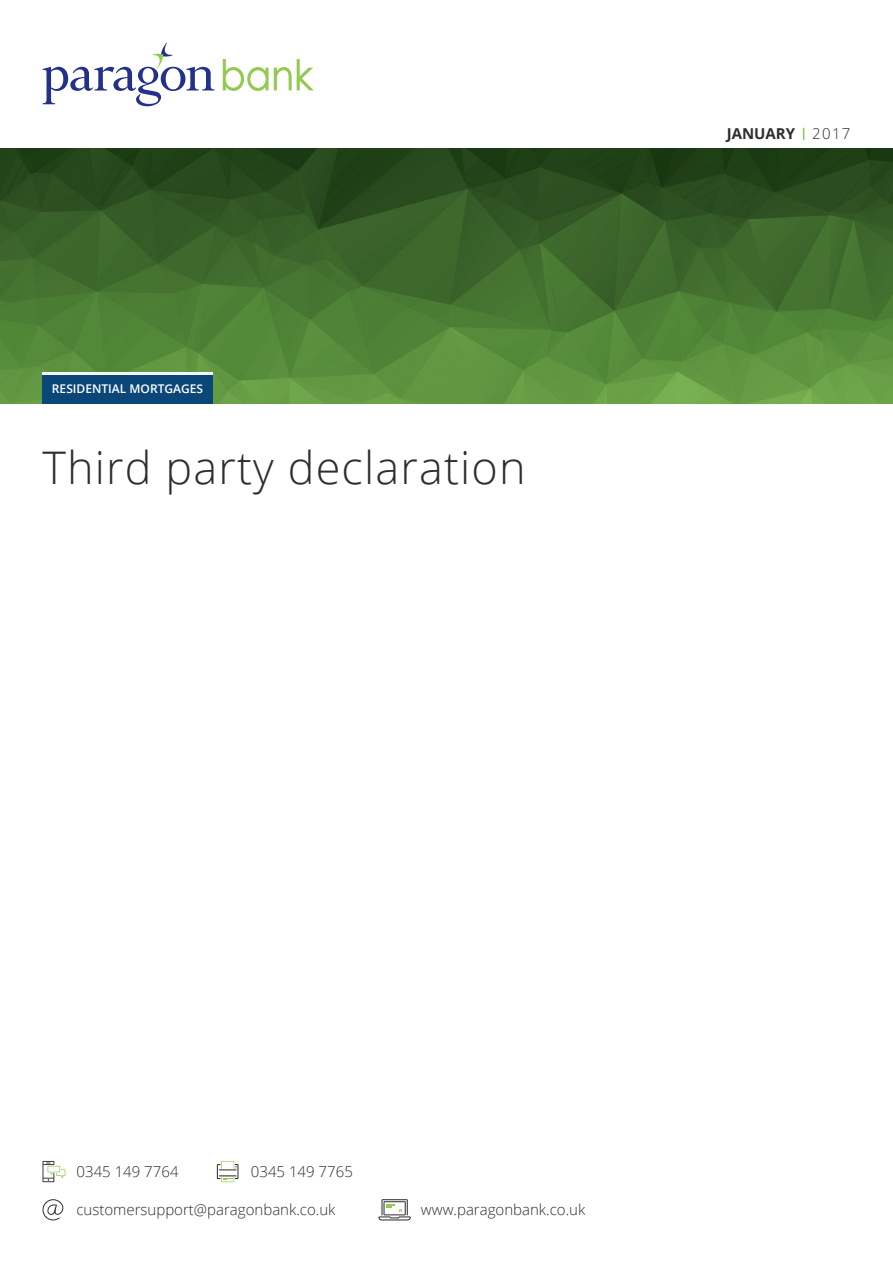
<style>
.page{position:relative;width:893px;height:1263px;background:#fff}
.page>*{position:absolute;margin:0;border:0;box-sizing:border-box;transform-origin:0 0}
.t1{font:300 45px "Open Sans";letter-spacing:.025em;color:#2d2d32}
.t2{font:300 15px "Open Sans";color:#2d2d32}
.t3{font:700 15px "Open Sans";color:#2d2d32}
.t4{font:600 12px "Open Sans";color:#fff}
.s1{font-weight:300}
</style>
<div class="page">
<img style="left:0;top:149px;width:893px;height:255px">
<div style="left:43px;top:374px;width:170px;height:30px;background:#0a4677"></div>
<hr style="left:43px;top:372px;width:170px;height:2px;background:#f5f7f7">
<svg style="left:43px;top:43px;width:171px;height:63px"></svg>
<svg style="left:223px;top:59px;width:91px;height:32px"></svg>
<svg style="left:43px;top:1161px;width:22px;height:21px"></svg>
<svg style="left:217px;top:1161px;width:21px;height:21px"></svg>
<svg style="left:43px;top:1199px;width:20px;height:21px"></svg>
<svg style="left:378px;top:1199px;width:33px;height:21px"></svg>
<svg style="left:803px;top:128px;width:1px;height:12px"></svg>
<p class="t4" style="left:52px;top:381px;width:153px">RESIDENTIAL MORTGAGES</p>
<h1 class="t1" style="left:43px;top:437px;width:484px">Third party declaration</h1>
<p class="t3" style="left:727px;top:123px;width:125px">JANUARY <span class="s1">2017</span></p>
<p class="t2" style="left:77px;top:1161px;width:104px">0345 149 7764</p>
<p class="t2" style="left:251px;top:1161px;width:104px">0345 149 7765</p>
<p class="t2" style="left:77px;top:1199px;width:261px">customersupport@paragonbank.co.uk</p>
<p class="t2" style="left:421px;top:1199px;width:166px">www.paragonbank.co.uk</p>
</div>
